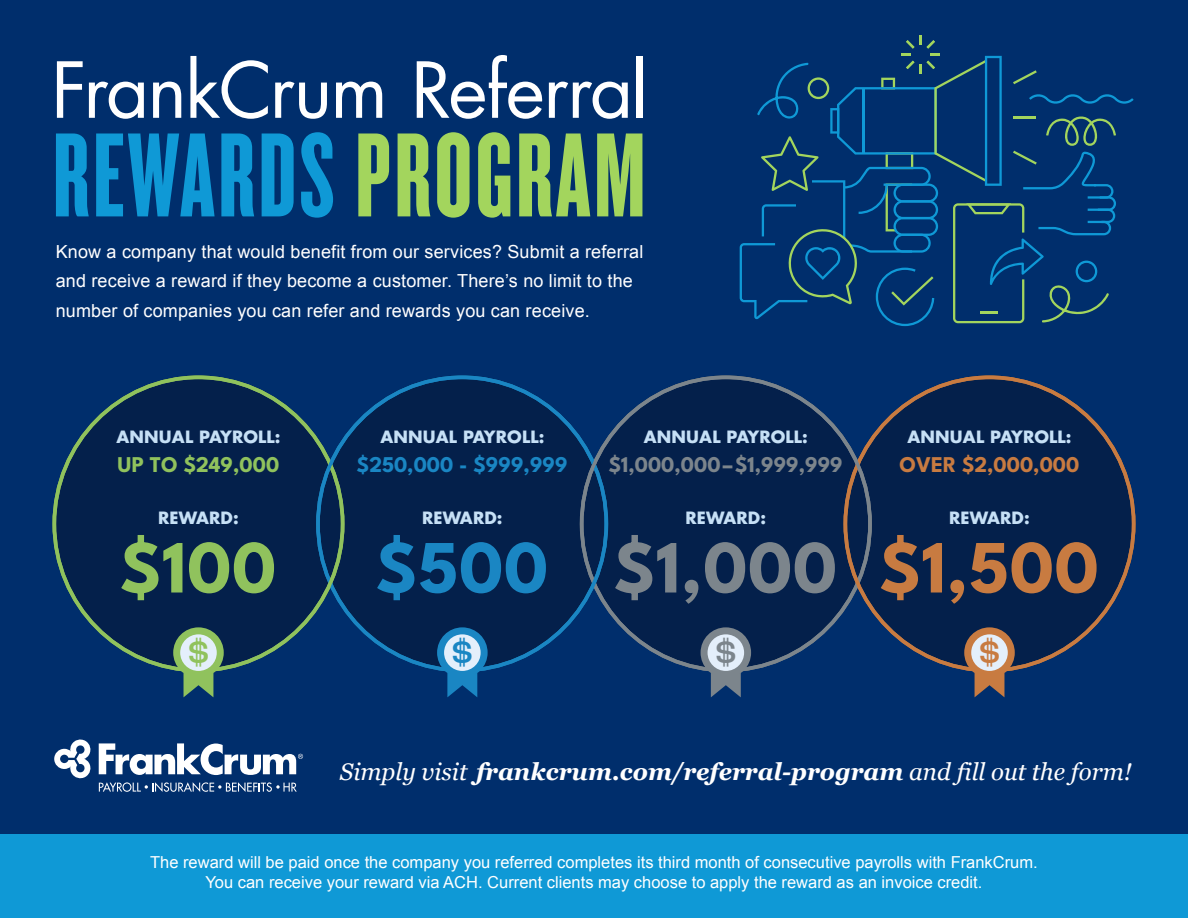
<style>
.page{position:relative;width:1188px;height:918px;background:#002e6c}
.page>*{position:absolute;margin:0;border:0;box-sizing:border-box;transform-origin:0 0}
.t1{font:124.5px "Knockout HTF67 Full Bantamwt";letter-spacing:.025em;color:#0f99d6}
.t2{font:75px "Futura Std";letter-spacing:-.025em;color:#fff}
.t3{font:100 75px "League Spartan";color:#7c858c}
.t4{font:100 75px "League Spartan";color:#c87b41}
.t5{font:100 75px "League Spartan";color:#1a86c3}
.t6{font:100 75px "League Spartan";color:#90c25d}
.t7{font:100 extra-condensed 36px "Roc Grotesk Variable";color:#c87b41}
.t8{font:100 extra-condensed 36px "Roc Grotesk Variable";color:#90c25d}
.t9{font:100 extra-condensed 36px "Roc Grotesk Variable";color:#1a86c3}
.t10{font:100 extra-condensed 36px "Roc Grotesk Variable";color:#7c858c}
.t11{font:italic 700 24px "Georgia";color:#fff}
.t12{font:100 22.5px "League Spartan";letter-spacing:-.005em;color:#7c858c}
.t13{font:100 22.5px "League Spartan";letter-spacing:-.005em;color:#1a86c3}
.t14{font:100 22.5px "League Spartan";letter-spacing:-.005em;color:#c87b41}
.t15{font:100 22.5px "League Spartan";letter-spacing:-.005em;color:#90c25d}
.t16{font:18px/29.4px "Arial";letter-spacing:.01em;color:#fff}
.t17{font:16.5px/20.4px "Arial";color:#fff;text-align:center}
.t18{font:700 16.5px "Futura Std";letter-spacing:.01em;color:#c6e0f6}
.s1{color:#a3d55d}
.s2{font-weight:400}
</style>
<div class="page">
<div style="left:0;top:834px;width:1188px;height:84px;background:#0f99d6"></div>
<svg style="left:54px;top:739px;width:37px;height:40px"></svg>
<svg style="left:99px;top:782px;width:198px;height:10px"></svg>
<svg style="left:99px;top:743px;width:204px;height:32px"></svg>
<svg style="left:740px;top:35px;width:394px;height:291px"></svg>
<div style="left:582px;top:377px;width:288px;height:293px;background:#04204b;border-radius:50%"></div>
<svg style="left:346px;top:375px;width:264px;height:299px"></svg>
<svg style="left:52px;top:375px;width:294px;height:299px"></svg>
<svg style="left:842px;top:375px;width:294px;height:299px"></svg>
<div style="left:964px;top:627px;width:51px;height:51px;background:#c87b41;border-radius:50%"></div>
<div style="left:971px;top:634px;width:37px;height:37px;background:#e4effb;border-radius:50%"></div>
<svg style="left:975px;top:674px;width:29px;height:23px"></svg>
<div style="left:701px;top:627px;width:50px;height:51px;background:#7c858c;border-radius:50%"></div>
<div style="left:708px;top:634px;width:36px;height:37px;background:#e4effb;border-radius:50%"></div>
<svg style="left:711px;top:673px;width:30px;height:24px"></svg>
<div style="left:437px;top:627px;width:51px;height:51px;background:#1a86c3;border-radius:50%"></div>
<div style="left:444px;top:634px;width:37px;height:37px;background:#e4effb;border-radius:50%"></div>
<svg style="left:447px;top:673px;width:30px;height:24px"></svg>
<div style="left:173px;top:627px;width:51px;height:51px;background:#90c25d;border-radius:50%"></div>
<div style="left:180px;top:634px;width:37px;height:37px;background:#e4effb;border-radius:50%"></div>
<svg style="left:184px;top:674px;width:29px;height:23px"></svg>
<h2 class="t2" style="left:51px;top:42px;width:599px">FrankCrum Referral</h2>
<h1 class="t1" style="left:53px;top:113px;width:594px">REWARDS <span class="s1">PROGRAM</span></h1>
<p class="t16" style="left:56px;top:237px;width:589px">Know a company that would benefit from our services? Submit a referral and receive a reward if they become a customer. There’s no limit to the number of companies you can refer and rewards you can receive.</p>
<p class="t18" style="left:116px;top:426px;width:166px">ANNUAL PAYROLL:</p>
<p class="t18" style="left:380px;top:426px;width:166px">ANNUAL PAYROLL:</p>
<p class="t18" style="left:644px;top:426px;width:166px">ANNUAL PAYROLL:</p>
<p class="t18" style="left:908px;top:426px;width:166px">ANNUAL PAYROLL:</p>
<h3 class="t15" style="left:118px;top:448px;width:163px">UP TO $249,000</h3>
<h3 class="t13" style="left:357px;top:448px;width:212px">$250,000 - $999,999</h3>
<h3 class="t12" style="left:609px;top:448px;width:236px">$1,000,000–$1,999,999</h3>
<h3 class="t14" style="left:899px;top:448px;width:182px">OVER $2,000,000</h3>
<p class="t18" style="left:158px;top:507px;width:82px">REWARD:</p>
<h2 class="t6" style="left:120px;top:513px;width:158px">$100</h2>
<p class="t18" style="left:422px;top:507px;width:82px">REWARD:</p>
<h2 class="t5" style="left:376px;top:513px;width:174px">$500</h2>
<p class="t18" style="left:686px;top:507px;width:82px">REWARD:</p>
<h2 class="t3" style="left:614px;top:513px;width:225px">$1,000</h2>
<p class="t18" style="left:949px;top:507px;width:82px">REWARD:</p>
<h2 class="t4" style="left:880px;top:513px;width:221px">$1,500</h2>
<h3 class="t8" style="left:188px;top:633px;width:23px">$</h3>
<h3 class="t9" style="left:452px;top:633px;width:23px">$</h3>
<h3 class="t10" style="left:715px;top:633px;width:23px">$</h3>
<h3 class="t7" style="left:979px;top:633px;width:23px">$</h3>
<h3 class="t11" style="left:340px;top:754px;width:793px"><span class="s2">Simply visit</span> frankcrum.com/referral-program <span class="s2">and fill out the form!</span></h3>
<p class="t17" style="left:150px;top:852px;width:889px">The reward will be paid once the company you referred completes its third month of consecutive payrolls with FrankCrum.<br>You can receive your reward via ACH. Current clients may choose to apply the reward as an invoice credit.</p>
</div>
